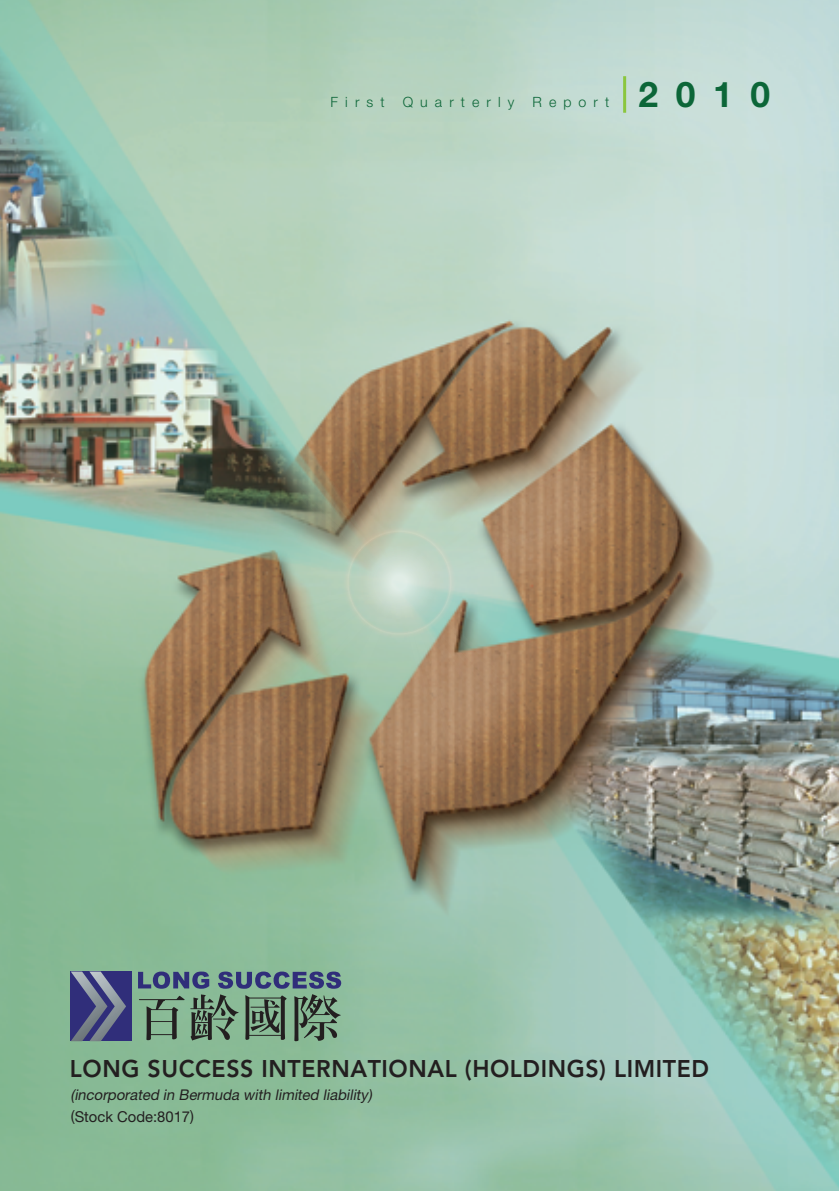
<style>
.page{position:relative;width:839px;height:1191px;background:#fff}
.page>*{position:absolute;margin:0;border:0;box-sizing:border-box;transform-origin:0 0}
.t1{font:700 35.4px "Helvetica Neue LT Std";color:#0c6638}
.t2{font:800 24px "Avenir LT Std";letter-spacing:.025em;color:#231f20}
.t3{font:15px "Helvetica Neue LT Std";color:#231f20}
.t4{font:italic 14.8px "Helvetica Neue LT Std";color:#231f20}
.t5{font:300 14.2px "Helvetica Neue LT Std";letter-spacing:.5em;color:#0c6638}
</style>
<div class="page">
<img style="left:0;top:0;width:838px;height:1191px">
<img style="left:167px;top:350px;width:463px;height:464px">
<hr style="left:623px;top:76px;width:3px;height:37px;background:#8bc63e">
<svg style="left:138px;top:971px;width:203px;height:17px;background:#5a7087"></svg>
<svg style="left:139px;top:994px;width:201px;height:47px;background:#6b8c73"></svg>
<div style="left:71px;top:971px;width:61px;height:70px;background:#302e7a"></div>
<svg style="left:71px;top:971px;width:55px;height:70px"></svg>
<p class="t5" style="left:330px;top:93px;width:55px">First</p>
<p class="t5" style="left:402px;top:93px;width:113px">Quarterly</p>
<p class="t5" style="left:532px;top:93px;width:78px">Report</p>
<h1 class="t1" style="left:638px;top:72px;width:133px">2010</h1>
<h2 class="t2" style="left:70px;top:1054px;width:640px">LONG SUCCESS INTERNATIONAL (HOLDINGS) LIMITED</h2>
<p class="t4" style="left:70px;top:1086px;width:303px">(incorporated in Bermuda with limited liability)</p>
<p class="t3" style="left:71px;top:1108px;width:125px">(Stock Code:8017)</p>
</div>
